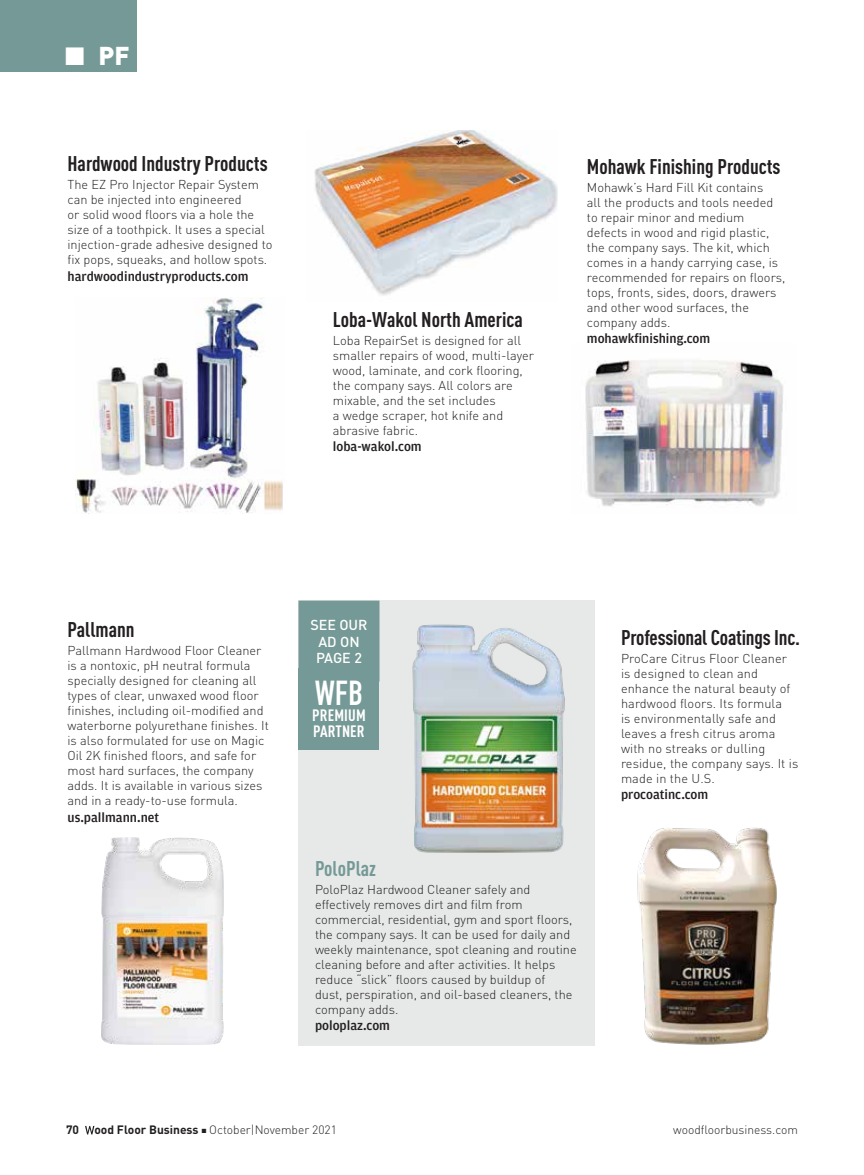
<style>
.page{position:relative;width:864px;height:1175px;background:#fff}
.page>*{position:absolute;margin:0;border:0;box-sizing:border-box;transform-origin:0 0}
.t1{font:700 34.2px "DIN Condensed";color:#fff}
.t2{font:900 25.5px "DIN Pro";color:#fff}
.t3{font:700 condensed 21px "DIN Pro";color:#231f20}
.t4{font:700 condensed 21px "DIN Pro";color:#759996}
.t5{font:700 condensed 16.35px/16.4px "DIN Pro";letter-spacing:.01em;color:#fff}
.t6{font:500 14.25px/16.5px "DIN Pro";color:#fff;text-align:center}
.t7{font:500 13.5px "Amplitude";color:#231f20}
.t8{font:300 12.75px/15px "DIN Pro";color:#231f20}
.t9{font:300 12px "DIN Pro";color:#231f20}
.t10{font:700 12px "DIN Pro";color:#231f20}
.s1{font-weight:700}
</style>
<div class="page">
<svg style="left:85px;top:1125px;width:9px;height:9px"></svg>
<div style="left:0;top:0;width:137px;height:72px;background:#759996"></div>
<img style="left:637px;top:827px;width:140px;height:218px">
<div style="left:298px;top:600px;width:298px;height:446px;background:#e6e9e8"></div>
<div style="left:299px;top:601px;width:80px;height:80px;background:#759996"></div>
<div style="left:298px;top:600px;width:82px;height:81px;border:2px solid #759996"></div>
<img style="left:412px;top:624px;width:153px;height:229px">
<div style="left:298px;top:668px;width:82px;height:81px;background:#759996"></div>
<img style="left:314px;top:131px;width:243px;height:165px">
<img style="left:585px;top:360px;width:198px;height:147px">
<img style="left:102px;top:837px;width:122px;height:207px">
<img style="left:75px;top:297px;width:208px;height:216px">
<h2 class="t2" style="left:65px;top:33px;width:66px">■ PF</h2>
<h3 class="t3" style="left:68px;top:148px;width:202px">Hardwood Industry Products</h3>
<p class="t8" style="left:68px;top:176px;width:206px">The EZ Pro Injector Repair System can be injected into engineered<br>or solid wood floors via a hole the size of a toothpick. It uses a special injection-grade adhesive designed to fix pops, squeaks, and hollow spots.</p>
<p class="t7" style="left:68px;top:269px;width:183px">hardwoodindustryproducts.com</p>
<h3 class="t3" style="left:333px;top:303px;width:192px">Loba-Wakol North America</h3>
<p class="t8" style="left:333px;top:331px;width:203px">Loba RepairSet is designed for all smaller repairs of wood, multi-layer wood, laminate, and cork flooring, the company says. All colors are mixable, and the set includes<br>a wedge scraper, hot knife and abrasive fabric.</p>
<p class="t7" style="left:333px;top:439px;width:90px">loba-wakol.com</p>
<h3 class="t3" style="left:587px;top:150px;width:195px">Mohawk Finishing Products</h3>
<p class="t8" style="left:587px;top:178px;width:200px">Mohawk’s Hard Fill Kit contains<br>all the products and tools needed to repair minor and medium defects in wood and rigid plastic, the company says. The kit, which comes in a handy carrying case, is recommended for repairs on floors, tops, fronts, sides, doors, drawers and other wood surfaces, the company adds.</p>
<p class="t7" style="left:587px;top:331px;width:125px">mohawkfinishing.com</p>
<h3 class="t3" style="left:68px;top:614px;width:69px">Pallmann</h3>
<p class="t8" style="left:68px;top:642px;width:203px">Pallmann Hardwood Floor Cleaner is a nontoxic, pH neutral formula specially designed for cleaning all types of clear, unwaxed wood floor finishes, including oil-modified and waterborne polyurethane finishes. It is also formulated for use on Magic Oil 2K finished floors, and safe for most hard surfaces, the company adds. It is available in various sizes and in a ready-to-use formula.</p>
<p class="t7" style="left:68px;top:809px;width:93px">us.pallmann.net</p>
<p class="t6" style="left:310px;top:615px;width:59px">SEE OUR<br>AD ON<br>PAGE 2</p>
<h1 class="t1" style="left:315px;top:669px;width:50px">WFB</h1>
<p class="t5" style="left:312px;top:705px;width:55px">PREMIUM<br>PARTNER</p>
<h3 class="t4" style="left:315px;top:852px;width:63px">PoloPlaz</h3>
<p class="t8" style="left:315px;top:880px;width:263px">PoloPlaz Hardwood Cleaner safely and effectively removes dirt and film from commercial, residential, gym and sport floors, the company says. It can be used for daily and weekly maintenance, spot cleaning and routine cleaning before and after activities. It helps reduce “slick” floors caused by buildup of<br>dust, perspiration, and oil-based cleaners, the company adds.</p>
<p class="t7" style="left:315px;top:1017px;width:77px">poloplaz.com</p>
<h3 class="t3" style="left:621px;top:621px;width:181px">Professional Coatings Inc.</h3>
<p class="t8" style="left:621px;top:649px;width:179px">ProCare Citrus Floor Cleaner is designed to clean and enhance the natural beauty of hardwood floors. Its formula<br>is environmentally safe and leaves a fresh citrus aroma with no streaks or dulling residue, the company says. It is made in the U.S.</p>
<p class="t7" style="left:621px;top:787px;width:89px">procoatinc.com</p>
<p class="t10" style="left:66px;top:1120px;width:15px">70</p>
<p class="t9" style="left:94px;top:1120px;width:244px"><span class="s1">ood Floor Business</span> ■ October|November 2021</p>
<p class="t9" style="left:673px;top:1120px;width:126px">woodfloorbusiness.com</p>
</div>
